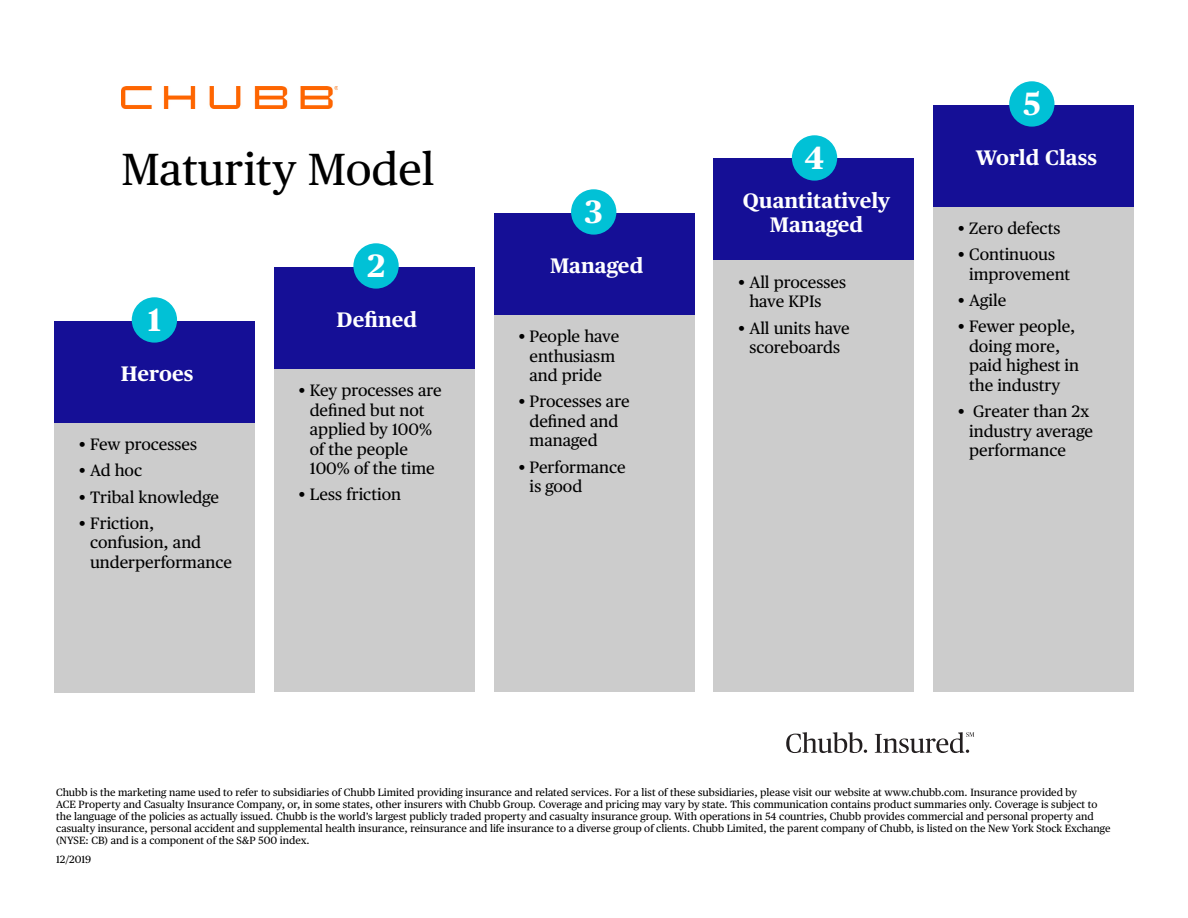
<style>
.page{position:relative;width:1188px;height:918px;background:#fff}
.page>*{position:absolute;margin:0;border:0;box-sizing:border-box;transform-origin:0 0}
.t1{font:45px "Publico Text";color:#000}
.t2{font:700 32.25px "Publico Text";color:#fff}
.t3{font:700 21px/24px "Publico Text";color:#fff;text-align:center}
.t4{font:16.5px/19.5px "Publico Text";color:#000}
.t5{font:10.5px/12px "Publico Text";color:#000}
</style>
<div class="page">
<svg style="left:786px;top:732px;width:81px;height:21px"></svg>
<svg style="left:875px;top:732px;width:99px;height:21px"></svg>
<img style="left:122px;top:86px;width:216px;height:23px">
<div style="left:54px;top:321px;width:201px;height:371px;background:#ccc"></div>
<div style="left:54px;top:321px;width:201px;height:101px;background:#150f96"></div>
<div style="left:274px;top:267px;width:201px;height:425px;background:#ccc"></div>
<div style="left:274px;top:267px;width:201px;height:101px;background:#150f96"></div>
<div style="left:494px;top:213px;width:200px;height:479px;background:#ccc"></div>
<div style="left:494px;top:213px;width:200px;height:101px;background:#150f96"></div>
<div style="left:713px;top:159px;width:201px;height:533px;background:#ccc"></div>
<div style="left:713px;top:159px;width:201px;height:101px;background:#150f96"></div>
<div style="left:933px;top:105px;width:201px;height:587px;background:#ccc"></div>
<div style="left:933px;top:105px;width:201px;height:101px;background:#150f96"></div>
<div style="left:132px;top:297px;width:45px;height:46px;background:#01c1d6;border-radius:50%"></div>
<div style="left:571px;top:189px;width:45px;height:46px;background:#01c1d6;border-radius:50%"></div>
<div style="left:792px;top:135px;width:45px;height:46px;background:#01c1d6;border-radius:50%"></div>
<div style="left:353px;top:243px;width:46px;height:46px;background:#01c1d6;border-radius:50%"></div>
<div style="left:1009px;top:81px;width:46px;height:46px;background:#01c1d6;border-radius:50%"></div>
<p class="t1" style="left:122px;top:136px;width:314px">Maturity Model</p>
<p class="t2" style="left:148px;top:295px;width:15px">1</p>
<p class="t3" style="left:121px;top:360px;width:74px">Heroes</p>
<p class="t4" style="left:79px;top:434px;width:120px">• Few processes</p>
<p class="t4" style="left:79px;top:460px;width:65px">• Ad hoc</p>
<p class="t4" style="left:79px;top:486px;width:142px">• Tribal knowledge</p>
<p class="t4" style="left:90px;top:512px;width:144px;text-indent:-11px">• Friction, confusion, and underperformance</p>
<p class="t2" style="left:367px;top:241px;width:20px">2</p>
<p class="t3" style="left:337px;top:306px;width:82px">Defined</p>
<p class="t4" style="left:310px;top:380px;width:133px;text-indent:-11px">• Key processes are defined but not applied by 100% of the people<br>100% of the time</p>
<p class="t4" style="left:299px;top:484px;width:104px">• Less friction</p>
<p class="t2" style="left:584px;top:187px;width:20px">3</p>
<p class="t3" style="left:550px;top:252px;width:95px">Managed</p>
<p class="t4" style="left:518px;top:326px;width:102px;text-align:center">• People have enthusiasm and pride</p>
<p class="t4" style="left:530px;top:391px;width:102px;text-indent:-11px">• Processes are defined and managed</p>
<p class="t4" style="left:530px;top:456px;width:98px;text-indent:-11px">• Performance is good</p>
<p class="t2" style="left:805px;top:133px;width:21px">4</p>
<p class="t3" style="left:743px;top:187px;width:149px">Quantitatively<br>Managed</p>
<p class="t4" style="left:749px;top:271px;width:98px;text-indent:-11px">• All processes have KPIs</p>
<p class="t4" style="left:738px;top:317px;width:113px;text-align:center">• All units have scoreboards</p>
<p class="t2" style="left:1023px;top:79px;width:20px">5</p>
<p class="t3" style="left:976px;top:144px;width:123px">World Class</p>
<p class="t4" style="left:958px;top:218px;width:104px">• Zero defects</p>
<p class="t4" style="left:969px;top:244px;width:103px;text-indent:-11px">• Continuous improvement</p>
<p class="t4" style="left:958px;top:290px;width:50px">• Agile</p>
<p class="t4" style="left:969px;top:316px;width:111px;text-indent:-11px">• Fewer people, doing more, paid highest in the industry</p>
<p class="t4" style="left:969px;top:401px;width:125px;text-indent:-11px">• Greater than 2x industry average performance</p>
<p class="t5" style="left:56px;top:786px;width:1056px">Chubb is the marketing name used to refer to subsidiaries of Chubb Limited providing insurance and related services. For a list of these subsidiaries, please visit our website at www.chubb.com. Insurance provided by<br>ACE Property and Casualty Insurance Company, or, in some states, other insurers with Chubb Group. Coverage and pricing may vary by state. This communication contains product summaries only. Coverage is subject to the language of the policies as actually issued. Chubb is the world’s largest publicly traded property and casualty insurance group. With operations in 54 countries, Chubb provides commercial and personal property and casualty insurance, personal accident and supplemental health insurance, reinsurance and life insurance to a diverse group of clients. Chubb Limited, the parent company of Chubb, is listed on the New York Stock Exchange (NYSE: CB) and is a component of the S&amp;P 500 index.</p>
<p class="t5" style="left:56px;top:853px;width:37px">12/2019</p>
</div>
